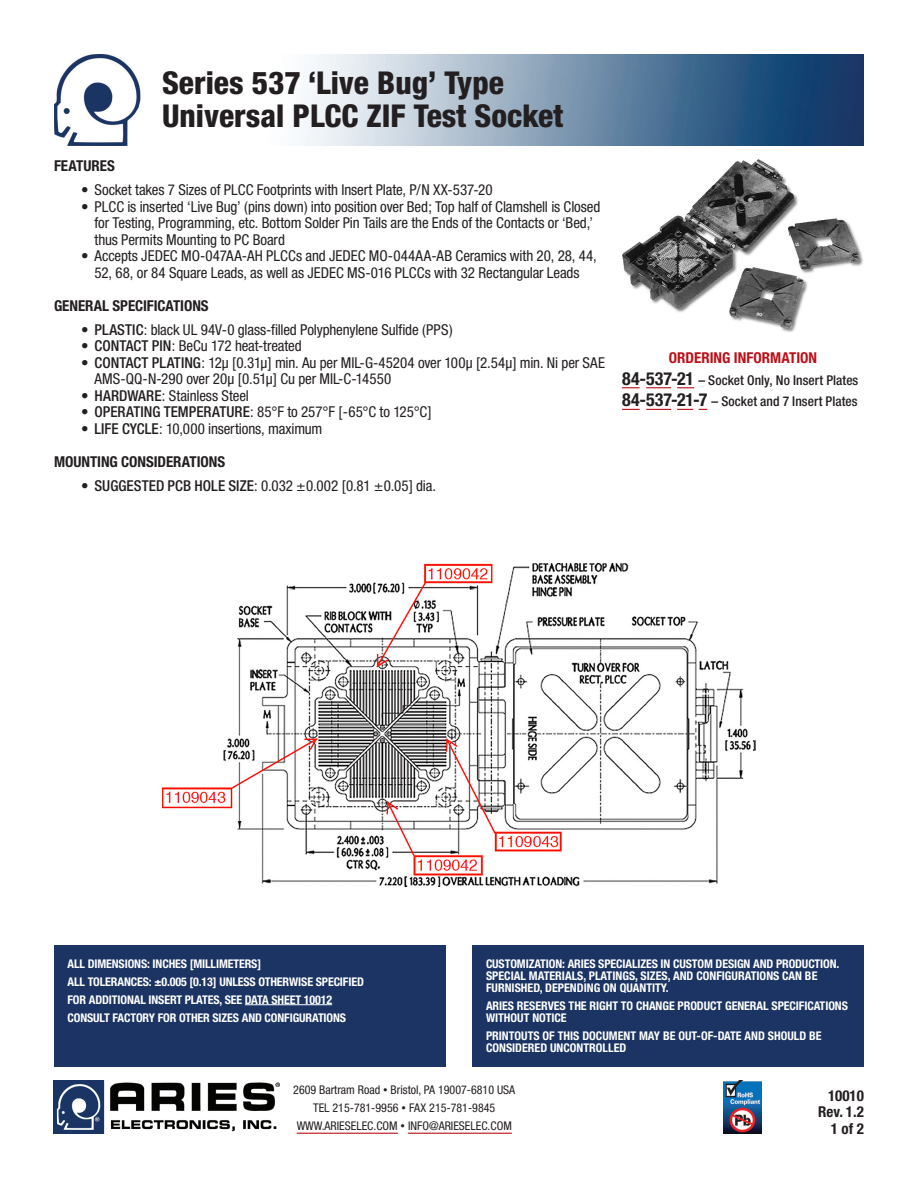
<style>
.page{position:relative;width:918px;height:1188px;background:#fff}
.page>*{position:absolute;margin:0;border:0;box-sizing:border-box;transform-origin:0 0}
.headline{font:800 condensed 31.5px "Helvetica Neue";color:#231f20}
.body{font:condensed 15px/16.5px "Helvetica Neue";letter-spacing:-.005em;color:#231f20}
.body-2{font:700 condensed 15px "Helvetica Neue";color:#231f20}
.body-3{font:700 condensed 15px "Helvetica Neue";color:#bb1018}
.body-4{font:500 condensed 13.5px "Helvetica Neue";letter-spacing:.005em;color:#231f20}
.t1{font:700 condensed 12px/12px "Helvetica Neue";letter-spacing:-.01em;color:#fff}
.t2{font:condensed 12px "Helvetica Neue";color:#231f20}
.s1{font-weight:500}
.s2{font-weight:700;font-size:18px}
.s3{font-size:9px}
</style>
<div class="page">
<img style="left:54px;top:54px;width:810px;height:92px">
<hr style="left:297px;top:1133px;width:101px;height:1px;background:#bb1018">
<hr style="left:408px;top:1133px;width:104px;height:1px;background:#bb1018">
<img style="left:54px;top:1080px;width:225px;height:54px">
<img style="left:724px;top:1080px;width:37px;height:54px">
<div style="left:54px;top:945px;width:392px;height:121px;background:#1b3463"></div>
<hr style="left:245px;top:1004px;width:87px;height:1px;background:#fff">
<div style="left:473px;top:945px;width:391px;height:121px;background:#1b3463"></div>
<img style="left:163px;top:564px;width:592px;height:323px">
<img style="left:622px;top:159px;width:241px;height:173px">
<svg style="left:622px;top:387px;width:18px;height:1px"></svg>
<svg style="left:646px;top:387px;width:25px;height:1px"></svg>
<svg style="left:677px;top:387px;width:17px;height:1px"></svg>
<svg style="left:622px;top:409px;width:18px;height:1px"></svg>
<svg style="left:646px;top:409px;width:25px;height:1px"></svg>
<svg style="left:677px;top:409px;width:16px;height:1px"></svg>
<p class="headline" style="left:162px;top:63px;width:343px">Series 537 ‘Live Bug’ Type</p>
<p class="headline" style="left:162px;top:96px;width:403px">Universal PLCC ZIF Test Socket</p>
<p class="body-2" style="left:54px;top:157px;width:62px">FEATURES</p>
<p class="body" style="left:81px;top:181px;width:413px">• Socket takes 7 Sizes of PLCC Footprints with Insert Plate, P/N XX-537-20</p>
<p class="body" style="left:94px;top:198px;width:507px;text-indent:-14px">• PLCC is inserted ‘Live Bug’ (pins down) into position over Bed; Top half of Clamshell is Closed for Testing, Programming, etc. Bottom Solder Pin Tails are the Ends of the Contacts or ‘Bed,’ thus Permits Mounting to PC Board</p>
<p class="body" style="left:81px;top:247px;width:517px;text-align:center">• Accepts JEDEC MO-047AA-AH PLCCs and JEDEC MO-044AA-AB Ceramics with 20, 28, 44,<br>52, 68, or 84 Square Leads, as well as JEDEC MS-016 PLCCs with 32 Rectangular Leads</p>
<p class="body-2" style="left:54px;top:296px;width:156px">GENERAL SPECIFICATIONS</p>
<p class="body" style="left:81px;top:321px;width:373px">• <span class="s1">PLASTIC</span>: black UL 94V-0 glass-filled Polyphenylene Sulfide (PPS)</p>
<p class="body" style="left:81px;top:337px;width:222px">• <span class="s1">CONTACT PIN</span>: BeCu 172 heat-treated</p>
<p class="body" style="left:94px;top:354px;width:512px;text-indent:-14px">• <span class="s1">CONTACT PLATING</span>: 12μ [0.31μ] min. Au per MIL-G-45204 over 100μ [2.54μ] min. Ni per SAE<br>AMS-QQ-N-290 over 20μ [0.51μ] Cu per MIL-C-14550</p>
<p class="body" style="left:81px;top:387px;width:169px">• <span class="s1">HARDWARE</span>: Stainless Steel</p>
<p class="body" style="left:81px;top:403px;width:352px">• <span class="s1">OPERATING TEMPERATURE</span>: 85°F to 257°F [-65°C to 125°C]</p>
<p class="body" style="left:81px;top:420px;width:243px">• <span class="s1">LIFE CYCLE</span>: 10,000 insertions, maximum</p>
<p class="body-2" style="left:54px;top:452px;width:173px">MOUNTING CONSIDERATIONS</p>
<p class="body" style="left:81px;top:477px;width:357px">• <span class="s1">SUGGESTED PCB HOLE SIZE</span>: 0.032 ±0.002 [0.81 ±0.05] dia.</p>
<p class="body-3" style="left:669px;top:349px;width:150px">ORDERING INFORMATION</p>
<p class="body-4" style="left:622px;top:372px;width:238px"><span class="s2">84-537-21</span> – Socket Only, No Insert Plates</p>
<p class="body-4" style="left:622px;top:394px;width:237px"><span class="s2">84-537-21-7</span> – Socket and 7 Insert Plates</p>
<p class="t1" style="left:68px;top:957px;width:195px">ALL DIMENSIONS: INCHES [MILLIMETERS]</p>
<p class="t1" style="left:68px;top:975px;width:298px">ALL TOLERANCES: ±0.005 [0.13] UNLESS OTHERWISE SPECIFIED</p>
<p class="t1" style="left:68px;top:993px;width:266px">FOR ADDITIONAL INSERT PLATES, SEE DATA SHEET 10012</p>
<p class="t1" style="left:68px;top:1011px;width:280px">CONSULT FACTORY FOR OTHER SIZES AND CONFIGURATIONS</p>
<p class="t1" style="left:486px;top:957px;width:355px">CUSTOMIZATION: ARIES SPECIALIZES IN CUSTOM DESIGN AND PRODUCTION.<br>SPECIAL MATERIALS, PLATINGS, SIZES, AND CONFIGURATIONS CAN BE<br>FURNISHED, DEPENDING ON QUANTITY.</p>
<p class="t1" style="left:486px;top:999px;width:364px">ARIES RESERVES THE RIGHT TO CHANGE PRODUCT GENERAL SPECIFICATIONS<br>WITHOUT NOTICE</p>
<p class="t1" style="left:486px;top:1029px;width:337px">PRINTOUTS OF THIS DOCUMENT MAY BE OUT-OF-DATE AND SHOULD BE<br>CONSIDERED UNCONTROLLED</p>
<p class="t2" style="left:293px;top:1083px;width:223px">2609 Bartram Road <span class="s3">•</span> Bristol, PA 19007-6810 USA</p>
<p class="t2" style="left:313px;top:1101px;width:184px">TEL 215-781-9956 <span class="s3">•</span> FAX 215-781-9845</p>
<p class="t2" style="left:297px;top:1119px;width:217px">WWW.ARIESELEC.COM <span class="s3">•</span> INFO@ARIESELEC.COM</p>
<p class="body-2" style="left:828px;top:1086px;width:37px">10010</p>
<p class="body-2" style="left:818px;top:1103px;width:47px">Rev. 1.2</p>
<p class="body-2" style="left:831px;top:1119px;width:35px">1 of 2</p>
</div>
